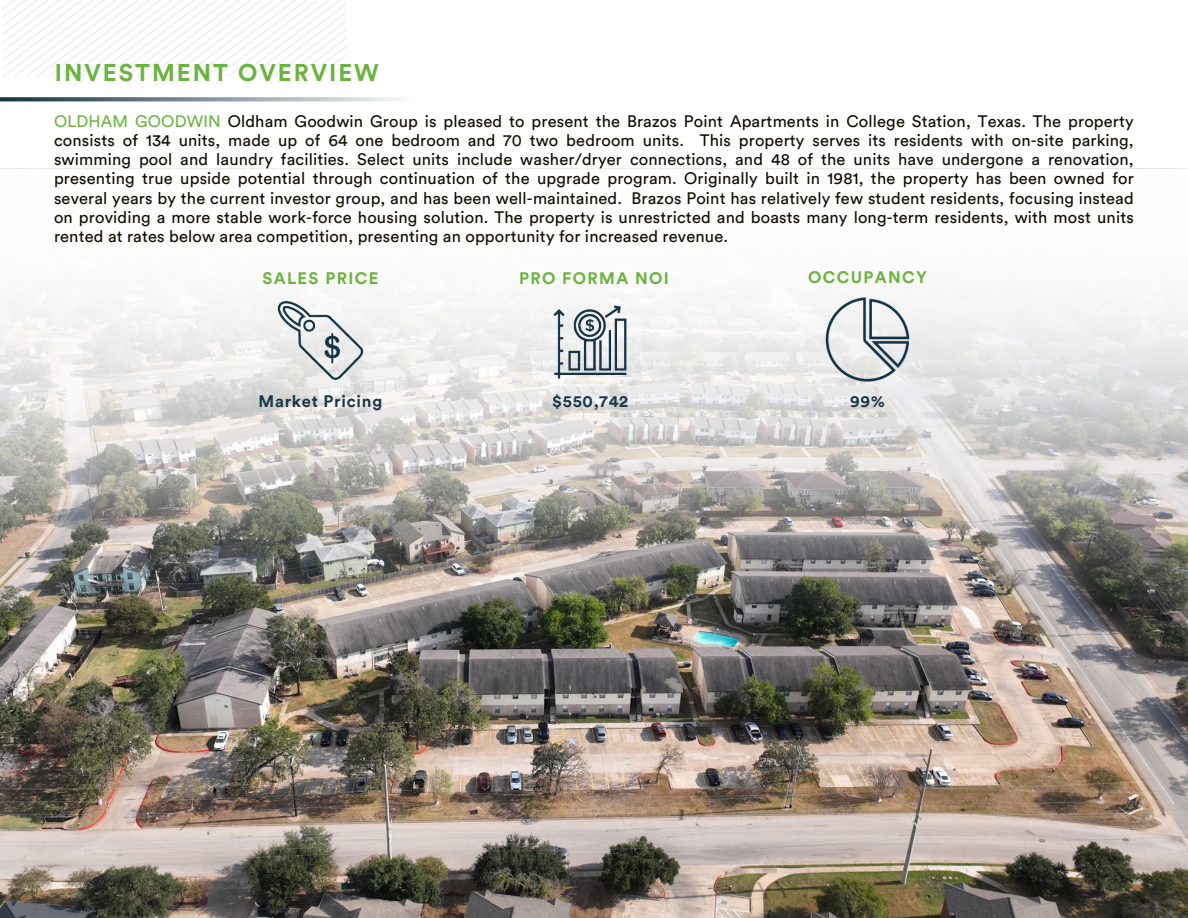
<style>
.page{position:relative;width:1188px;height:918px;background:#fff}
.page>*{position:absolute;margin:0;border:0;box-sizing:border-box;transform-origin:0 0}
.t1{font:700 24px "Circular Std";letter-spacing:.08em;color:#6bb33f}
.t2{font:16.5px/19.2px "Circular Std";letter-spacing:.01em;color:#110c02;text-align:justify}
.t3{font:700 16.5px "Circular Std";letter-spacing:.08em;color:#6bb33f}
.t4{font:700 16.5px "Circular Std";letter-spacing:.045em;color:#1c3747}
.s1{color:#6bb33f}
</style>
<div class="page">
<img style="left:0;top:759px;width:1188px;height:159px">
<img style="left:0;top:667px;width:1188px;height:92px">
<img style="left:0;top:97px;width:401px;height:5px">
<img style="left:0;top:295px;width:1188px;height:372px">
<img style="left:259px;top:295px;width:123px;height:90px">
<img style="left:806px;top:295px;width:123px;height:90px">
<img style="left:527px;top:295px;width:127px;height:94px">
<p class="t1" style="left:55px;top:61px;width:326px">INVESTMENT OVERVIEW</p>
<h2 class="t2" style="left:54px;top:112px;width:1081px"><span class="s1">OLDHAM GOODWIN</span> Oldham Goodwin Group is pleased to present the Brazos Point Apartments in College Station, Texas. The property consists of 134 units, made up of 64 one bedroom and 70 two bedroom units. This property serves its residents with on-site parking, swimming pool and laundry facilities. Select units include washer/dryer connections, and 48 of the units have undergone a renovation, presenting true upside potential through continuation of the upgrade program. Originally built in 1981, the property has been owned for several years by the current investor group, and has been well-maintained. Brazos Point has relatively few student residents, focusing instead on providing a more stable work-force housing solution. The property is unrestricted and boasts many long-term residents, with most units rented at rates below area competition, presenting an opportunity for increased revenue.</h2>
<p class="t3" style="left:262px;top:270px;width:118px">SALES PRICE</p>
<h2 class="t3" style="left:519px;top:270px;width:151px">PRO FORMA NOI</h2>
<p class="t3" style="left:808px;top:270px;width:121px">OCCUPANCY</p>
<p class="t4" style="left:259px;top:394px;width:125px">Market Pricing</p>
<h2 class="t4" style="left:552px;top:393px;width:77px">$550,742</h2>
<p class="t4" style="left:850px;top:393px;width:36px">99%</p>
</div>
